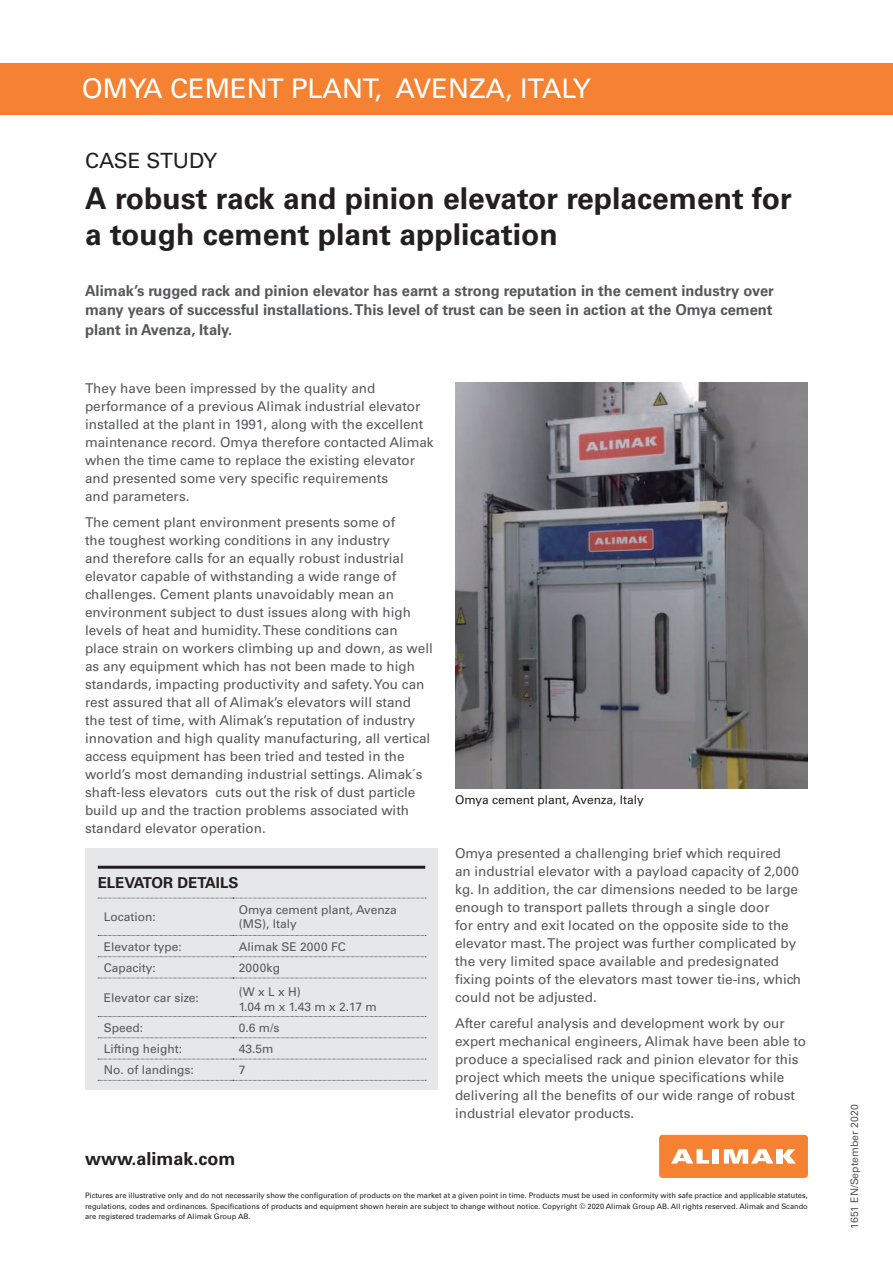
<style>
.page{position:relative;width:893px;height:1263px;background:#fff}
.page>*{position:absolute;margin:0;border:0;box-sizing:border-box;transform-origin:0 0}
.t1{font:700 30px/36px "Univers LT Std";color:#231f20}
.Project_name{font:27px "Univers LT Std";color:#fff}
.Document_type{font:21px "Univers LT Std";color:#231f20}
.t2{font:700 18px "Univers LT Std";color:#231f20}
.Introduction_text{font:700 15px/19.5px "Univers LT Std";color:#57585a;text-align:justify}
.Table_title{font:700 15px "Univers LT Std";color:#231f20}
.Regular_text{font:13.5px/18px "Univers LT Std";color:#57585a}
.Table_text{font:12px/14.4px "Univers LT Std";color:#57585a}
.t3{font:12px "Univers LT Std";color:#231f20}
.Date{font:10.5px "Univers LT Std";color:#57585a}
.t4{font:7.5px/10.5px "Univers LT Std";color:#231f20;text-align:justify}
</style>
<div class="page">
<div style="left:659px;top:1135px;width:149px;height:43px;background:#f48232;border-radius:3px"></div>
<div style="left:713px;top:1149px;width:6px;height:14px;background:#fff"></div>
<div style="left:776px;top:1149px;width:7px;height:14px;background:#fff"></div>
<svg style="left:783px;top:1149px;width:13px;height:14px"></svg>
<svg style="left:671px;top:1149px;width:38px;height:14px"></svg>
<svg style="left:724px;top:1149px;width:49px;height:14px"></svg>
<div style="left:0;top:64px;width:893px;height:51px;background:#f48232"></div>
<img style="left:455px;top:383px;width:353px;height:406px">
<div style="left:85px;top:848px;width:352px;height:241px;background:#e6e7e9"></div>
<hr style="left:98px;top:866px;width:327px;height:3px;background:#231f20">
<svg style="left:98px;top:898px;width:328px;height:1px"></svg>
<svg style="left:98px;top:935px;width:328px;height:1px"></svg>
<svg style="left:98px;top:956px;width:328px;height:1px"></svg>
<svg style="left:98px;top:978px;width:328px;height:1px"></svg>
<svg style="left:98px;top:1016px;width:328px;height:1px"></svg>
<svg style="left:98px;top:1037px;width:328px;height:1px"></svg>
<svg style="left:98px;top:1059px;width:328px;height:1px"></svg>
<svg style="left:98px;top:1080px;width:328px;height:1px"></svg>
<p class="Project_name" style="left:82px;top:73px;width:511px">OMYA CEMENT PLANT, AVENZA, ITALY</p>
<p class="Document_type" style="left:85px;top:148px;width:134px">CASE STUDY</p>
<p class="t1" style="left:85px;top:180px;width:708px">A robust rack and pinion elevator replacement for a tough cement plant application</p>
<p class="Introduction_text" style="left:85px;top:281px;width:690px">Alimak’s rugged rack and pinion elevator has earnt a strong reputation in the cement industry over many years of successful installations. This level of trust can be seen in action at the Omya cement plant in Avenza, Italy.</p>
<p class="Regular_text" style="left:85px;top:379px;width:350px">They have been impressed by the quality and performance of a previous Alimak industrial elevator installed at the plant in 1991, along with the excellent maintenance record. Omya therefore contacted Alimak when the time came to replace the existing elevator and presented some very specific requirements<br>and parameters.</p>
<p class="Regular_text" style="left:85px;top:513px;width:349px">The cement plant environment presents some of<br>the toughest working conditions in any industry<br>and therefore calls for an equally robust industrial elevator capable of withstanding a wide range of challenges. Cement plants unavoidably mean an environment subject to dust issues along with high levels of heat and humidity. These conditions can place strain on workers climbing up and down, as well as any equipment which has not been made to high standards, impacting productivity and safety. You can rest assured that all of Alimak’s elevators will stand the test of time, with Alimak’s reputation of industry innovation and high quality manufacturing, all vertical access equipment has been tried and tested in the world’s most demanding industrial settings. Alimak´s shaft-less elevators cuts out the risk of dust particle build up and the traction problems associated with standard elevator operation.</p>
<p class="Table_title" style="left:98px;top:874px;width:142px">ELEVATOR DETAILS</p>
<p class="Table_text" style="left:104px;top:910px;width:53px">Location:</p>
<p class="Table_text" style="left:239px;top:902px;width:160px">Omya cement plant, Avenza (MS), Italy</p>
<p class="Table_text" style="left:104px;top:939px;width:80px">Elevator type:</p>
<p class="Table_text" style="left:239px;top:939px;width:109px">Alimak SE 2000 FC</p>
<p class="Table_text" style="left:104px;top:961px;width:54px">Capacity:</p>
<p class="Table_text" style="left:239px;top:961px;width:43px">2000kg</p>
<p class="Table_text" style="left:104px;top:990px;width:97px">Elevator car size:</p>
<p class="Table_text" style="left:239px;top:985px;width:140px">(W x L x H)<br>1.04 m x 1.43 m x 2.17 m</p>
<p class="Table_text" style="left:104px;top:1020px;width:41px">Speed:</p>
<p class="Table_text" style="left:239px;top:1020px;width:42px">0.6 m/s</p>
<p class="Table_text" style="left:104px;top:1042px;width:80px">Lifting height:</p>
<p class="Table_text" style="left:239px;top:1042px;width:36px">43.5m</p>
<p class="Table_text" style="left:104px;top:1063px;width:92px">No. of landings:</p>
<p class="Table_text" style="left:239px;top:1063px;width:8px">7</p>
<h3 class="t2" style="left:85px;top:1148px;width:152px">www.alimak.com</h3>
<p class="t3" style="left:455px;top:792px;width:190px">Omya cement plant, Avenza, Italy</p>
<p class="Regular_text" style="left:455px;top:844px;width:348px">Omya presented a challenging brief which required<br>an industrial elevator with a payload capacity of 2,000 kg. In addition, the car dimensions needed to be large enough to transport pallets through a single door<br>for entry and exit located on the opposite side to the elevator mast. The project was further complicated by the very limited space available and predesignated fixing points of the elevators mast tower tie-ins, which could not be adjusted.</p>
<p class="Regular_text" style="left:455px;top:1015px;width:353px">After careful analysis and development work by our expert mechanical engineers, Alimak have been able to produce a specialised rack and pinion elevator for this project which meets the unique specifications while delivering all the benefits of our wide range of robust industrial elevator products.</p>
<p class="t4" style="left:85px;top:1190px;width:724px">Pictures are illustrative only and do not necessarily show the configuration of products on the market at a given point in time. Products must be used in conformity with safe practice and applicable statutes, regulations, codes and ordinances. Specifications of products and equipment shown herein are subject to change without notice. Copyright © 2020 Alimak Group AB. All rights reserved. Alimak and Scando are registered trademarks of Alimak Group AB.</p>
<p class="Date" style="left:848px;top:1229px;width:126px;rotate:-90deg">1651 EN/September 2020</p>
</div>
